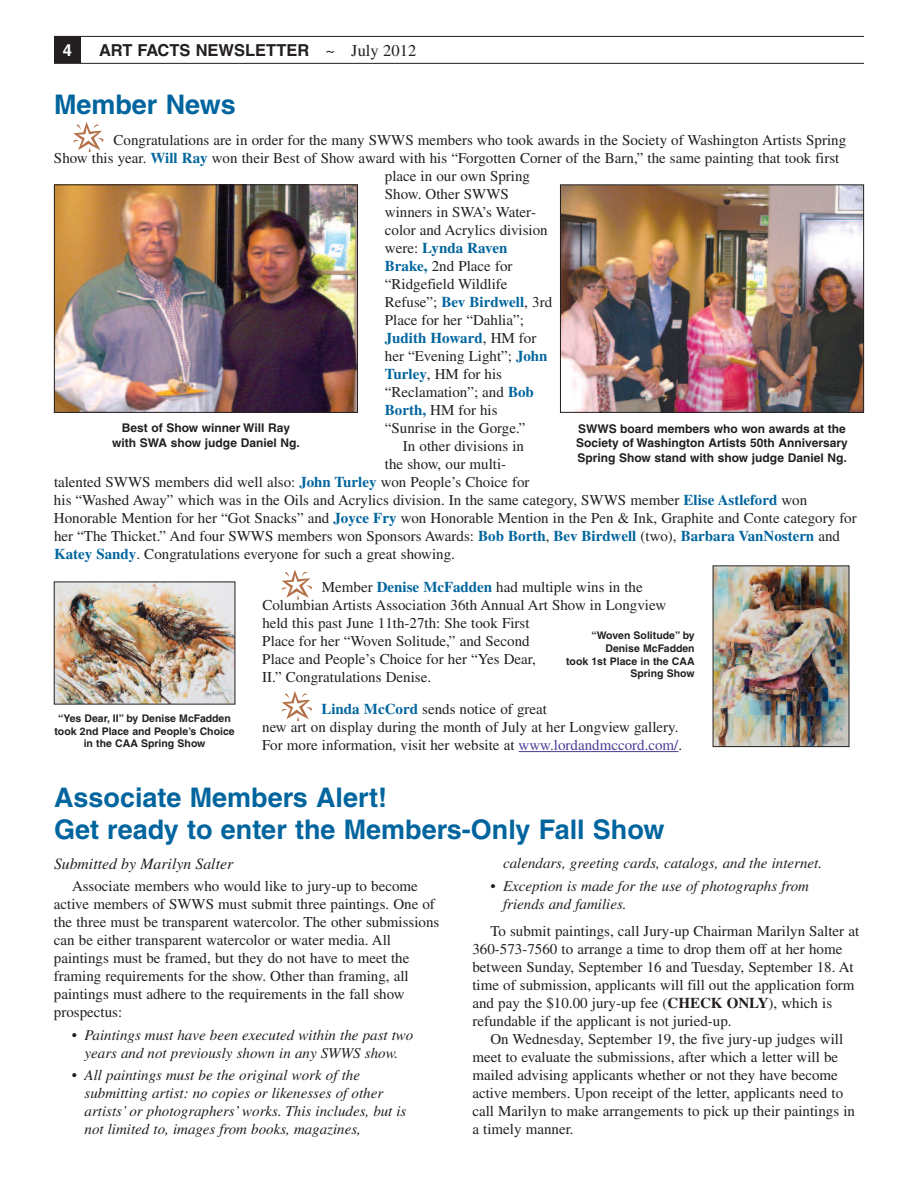
<style>
.page{position:relative;width:918px;height:1188px;background:#fff}
.page>*{position:absolute;margin:0;border:0;box-sizing:border-box;transform-origin:0 0}
.t1{font:51px "Parties";color:#b47149}
.t2{font:700 27px/32.4px "Helvetica";color:#00659e}
.t3{font:700 16.5px "Helvetica";color:#231f20}
.t4{font:700 16.5px "Helvetica";color:#fff}
.t5{font:italic 15.75px "Times";color:#231f20}
.t6{font:15px/18px "Times";color:#231f20}
.t7{font:italic 15px/18px "Times";color:#231f20}
.t8{font:700 15px "Times";color:#00659e}
.t9{font:700 12px/14.4px "Helvetica";color:#231f20;text-align:center}
.t10{font:700 10.5px/12.6px "Helvetica";color:#231f20;text-align:right}
.s1{font-family:"Times";font-weight:400}
.s2{font-weight:700;color:#00659e}
.s3{font-weight:400;color:#231f20}
.s4{color:#4d3c98}
.s5{font-weight:700}
</style>
<div class="page">
<hr style="left:54px;top:36px;width:810px;height:1px;background:#231f20">
<hr style="left:54px;top:63px;width:810px;height:1px;background:#231f20">
<div style="left:54px;top:37px;width:27px;height:26px;background:#231f20"></div>
<img style="left:56px;top:186px;width:300px;height:225px">
<div style="left:54px;top:184px;width:304px;height:229px;border:1px solid #231f20"></div>
<img style="left:562px;top:186px;width:300px;height:225px">
<div style="left:560px;top:184px;width:304px;height:229px;border:1px solid #231f20"></div>
<hr style="left:519px;top:751px;width:159px;height:1px;background:#4d3c98">
<img style="left:715px;top:567px;width:132px;height:178px">
<img style="left:56px;top:584px;width:177px;height:119px">
<p class="t4" style="left:63px;top:44px;width:11px">4</p>
<p class="t3" style="left:99px;top:44px;width:319px">ART FACTS NEWSLETTER <span class="s1">~ July 2012</span></p>
<h2 class="t2" style="left:54px;top:91px;width:183px">Member News</h2>
<h1 class="t1" style="left:72px;top:105px;width:34px">d</h1>
<p class="t6" style="left:114px;top:132px;width:734px">Congratulations are in order for the many SWWS members who took awards in the Society of Washington Artists Spring</p>
<p class="t6" style="left:54px;top:150px;width:787px">Show this year. <span class="s2">Will Ray</span> won their Best of Show award with his “Forgotten Corner of the Barn,” the same painting that took first</p>
<p class="t6" style="left:385px;top:168px;width:147px">place in our own Spring</p>
<p class="t6" style="left:385px;top:186px;width:125px">Show. Other SWWS</p>
<p class="t6" style="left:385px;top:204px;width:153px">winners in SWA’s Water-</p>
<p class="t6" style="left:385px;top:222px;width:164px">color and Acrylics division</p>
<p class="t8" style="left:385px;top:243px;width:124px"><span class="s3">were:</span> Lynda Raven</p>
<p class="t6" style="left:385px;top:258px;width:129px"><span class="s2">Brake,</span> 2nd Place for</p>
<p class="t6" style="left:385px;top:276px;width:124px">“Ridgefield Wildlife</p>
<p class="t6" style="left:385px;top:294px;width:169px">Refuse”; <span class="s2">Bev Birdwell</span>, 3rd</p>
<p class="t6" style="left:385px;top:312px;width:140px">Place for her “Dahlia”;</p>
<p class="t8" style="left:385px;top:333px;width:153px">Judith Howard<span class="s3">, HM for</span></p>
<p class="t6" style="left:385px;top:348px;width:164px">her “Evening Light”; <span class="s2">John</span></p>
<p class="t6" style="left:385px;top:366px;width:119px"><span class="s2">Turley</span>, HM for his</p>
<p class="t6" style="left:385px;top:384px;width:151px">“Reclamation”; and <span class="s2">Bob</span></p>
<p class="t6" style="left:385px;top:402px;width:114px"><span class="s2">Borth,</span> HM for his</p>
<p class="t6" style="left:385px;top:420px;width:142px">“Sunrise in the Gorge.”</p>
<p class="t6" style="left:403px;top:438px;width:123px">In other divisions in</p>
<p class="t6" style="left:385px;top:456px;width:123px">the show, our multi-</p>
<p class="t6" style="left:54px;top:474px;width:477px">talented SWWS members did well also: <span class="s2">John Turley</span> won People’s Choice for</p>
<p class="t6" style="left:54px;top:492px;width:755px">his “Washed Away” which was in the Oils and Acrylics division. In the same category, SWWS member <span class="s2">Elise Astleford</span> won</p>
<p class="t6" style="left:54px;top:510px;width:804px">Honorable Mention for her “Got Snacks” and <span class="s2">Joyce Fry</span> won Honorable Mention in the Pen &amp; Ink, Graphite and Conte category for</p>
<p class="t6" style="left:54px;top:528px;width:788px">her “The Thicket.” And four SWWS members won Sponsors Awards: <span class="s2">Bob Borth</span>, <span class="s2">Bev Birdwell</span> (two), <span class="s2">Barbara VanNostern</span> and</p>
<p class="t6" style="left:54px;top:546px;width:403px"><span class="s2">Katey Sandy</span>. Congratulations everyone for such a great showing.</p>
<p class="t9" style="left:112px;top:422px;width:189px">Best of Show winner Will Ray with SWA show judge Daniel Ng.</p>
<p class="t9" style="left:576px;top:423px;width:273px;text-align:left">SWWS board members who won awards at the<br>Society of Washington Artists 50th Anniversary<br>Spring Show stand with show judge Daniel Ng.</p>
<p class="t10" style="left:54px;top:713px;width:182px;text-align:center">“Yes Dear, II” by Denise McFadden took 2nd Place and People’s Choice in the CAA Spring Show</p>
<h1 class="t1" style="left:280px;top:553px;width:34px">d</h1>
<p class="t6" style="left:262px;top:580px;width:405px;text-indent:60px">Member <span class="s2">Denise McFadden</span> had multiple wins in the Columbian Artists Association 36th Annual Art Show in Longview held this past June 11th-27th: She took First<br>Place for her “Woven Solitude,” and Second<br>Place and People’s Choice for her “Yes Dear,<br>II.” Congratulations Denise.</p>
<h1 class="t1" style="left:280px;top:674px;width:34px">d</h1>
<p class="t10" style="left:566px;top:630px;width:130px">“Woven Solitude” by<br>Denise McFadden<br>took 1st Place in the CAA<br>Spring Show</p>
<p class="t6" style="left:262px;top:701px;width:422px;text-indent:59px"><span class="s2">Linda McCord</span> sends notice of great<br>new art on display during the month of July at her Longview gallery.<br>For more information, visit her website at <span class="s4">www.lordandmccord.com/</span>.</p>
<h2 class="t2" style="left:54px;top:784px;width:612px">Associate Members Alert!<br>Get ready to enter the Members-Only Fall Show</h2>
<p class="t5" style="left:54px;top:858px;width:181px">Submitted by Marilyn Salter</p>
<p class="t6" style="left:54px;top:879px;width:387px;text-indent:18px">Associate members who would like to jury-up to become active members of SWWS must submit three paintings. One of the three must be transparent watercolor. The other submissions can be either transparent watercolor or water media. All paintings must be framed, but they do not have to meet the framing requirements for the show. Other than framing, all paintings must adhere to the requirements in the fall show prospectus:</p>
<p class="t7" style="left:72px;top:1027px;width:343px;text-align:center">• Paintings must have been executed within the past two years and not previously shown in any SWWS show.</p>
<p class="t7" style="left:85px;top:1068px;width:323px;text-indent:-13px">• All paintings must be the original work of the submitting artist: no copies or likenesses of other artists’ or photographers’ works. This includes, but is not limited to, images from books, magazines,</p>
<p class="t7" style="left:503px;top:856px;width:321px">calendars, greeting cards, catalogs, and the internet.</p>
<p class="t7" style="left:503px;top:878px;width:308px;text-indent:-13px">• Exception is made for the use of photographs from friends and families.</p>
<p class="t6" style="left:472px;top:923px;width:388px;text-indent:18px">To submit paintings, call Jury-up Chairman Marilyn Salter at 360-573-7560 to arrange a time to drop them off at her home between Sunday, September 16 and Tuesday, September 18. At time of submission, applicants will fill out the application form and pay the $10.00 jury-up fee (<span class="s5">CHECK ONLY</span>), which is refundable if the applicant is not juried-up.</p>
<p class="t6" style="left:472px;top:1031px;width:384px;text-indent:18px">On Wednesday, September 19, the five jury-up judges will meet to evaluate the submissions, after which a letter will be mailed advising applicants whether or not they have become active members. Upon receipt of the letter, applicants need to call Marilyn to make arrangements to pick up their paintings in a timely manner.</p>
</div>
